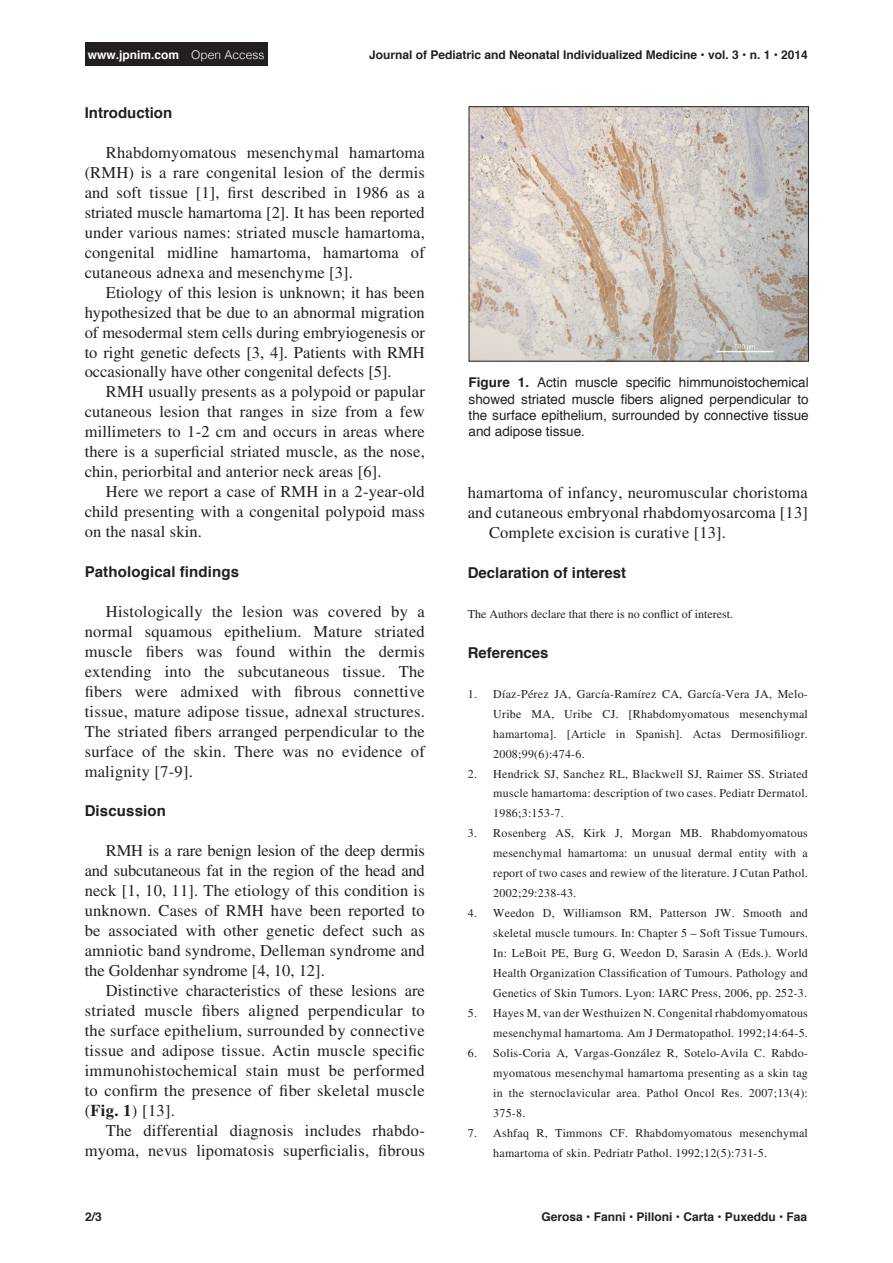
<style>
.page{position:relative;width:893px;height:1263px;background:#fff}
.page>*{position:absolute;margin:0;border:0;box-sizing:border-box;transform-origin:0 0}
.Body1{font:16.5px/20px "Times LT Std";letter-spacing:.01em;color:#231f20;text-align:justify}
.Heading2{font:700 15px "Helvetica";color:#231f20}
.t1{font:13.5px/16.2px "Helvetica";color:#231f20;text-align:justify}
.Biblio1_2{font:12px/20px "Times LT Std";letter-spacing:.02em;color:#231f20;text-align:justify}
.Biblio1_1{font:12px/20px "Times LT Std";letter-spacing:.02em;color:#231f20;text-align:justify}
.Footer_Left{font:700 12px "Helvetica";color:#231f20}
.Body3{font:12px "Times LT Std";color:#231f20}
.Heading2-2{font:700 12px "Helvetica";color:#fff}
.Page_Left{font:700 12px "Helvetica";color:#231f20}
.s1{font-weight:300}
.s2{font-weight:700}
</style>
<div class="page">
<div style="left:85px;top:43px;width:182px;height:23px;background:#231f20"></div>
<img style="left:471px;top:108px;width:336px;height:252px">
<div style="left:469px;top:106px;width:340px;height:256px;border:1px solid #231f20"></div>
<p class="Heading2-2" style="left:88px;top:45px;width:178px">www.jpnim.com <span class="s1">Open Access</span></p>
<p class="Footer_Left" style="left:369px;top:45px;width:440px">Journal of Pediatric and Neonatal Individualized Medicine • vol. 3 • n. 1 • 2014</p>
<p class="Heading2" style="left:85px;top:101px;width:89px">Introduction</p>
<p class="Body1" style="left:85px;top:142px;width:342px;text-indent:21px">Rhabdomyomatous mesenchymal hamartoma (RMH) is a rare congenital lesion of the dermis and soft tissue [1], first described in 1986 as a striated muscle hamartoma [2]. It has been reported under various names: striated muscle hamartoma, congenital midline hamartoma, hamartoma of cutaneous adnexa and mesenchyme [3].</p>
<p class="Body1" style="left:85px;top:282px;width:342px;text-indent:21px">Etiology of this lesion is unknown; it has been hypothesized that be due to an abnormal migration of mesodermal stem cells during embryiogenesis or to right genetic defects [3, 4]. Patients with RMH occasionally have other congenital defects [5].</p>
<p class="Body1" style="left:85px;top:382px;width:342px;text-indent:21px">RMH usually presents as a polypoid or papular cutaneous lesion that ranges in size from a few millimeters to 1-2 cm and occurs in areas where there is a superficial striated muscle, as the nose, chin, periorbital and anterior neck areas [6].</p>
<p class="Body1" style="left:85px;top:482px;width:342px;text-indent:21px">Here we report a case of RMH in a 2-year-old child presenting with a congenital polypoid mass on the nasal skin.</p>
<p class="Heading2" style="left:85px;top:560px;width:156px">Pathological findings</p>
<p class="Body1" style="left:85px;top:601px;width:342px;text-indent:21px">Histologically the lesion was covered by a normal squamous epithelium. Mature striated muscle fibers was found within the dermis extending into the subcutaneous tissue. The fibers were admixed with fibrous connettive tissue, mature adipose tissue, adnexal structures.<br>The striated fibers arranged perpendicular to the surface of the skin. There was no evidence of malignity [7-9].</p>
<p class="Heading2" style="left:85px;top:799px;width:83px">Discussion</p>
<p class="Body1" style="left:85px;top:841px;width:342px;text-indent:21px">RMH is a rare benign lesion of the deep dermis and subcutaneous fat in the region of the head and neck [1, 10, 11]. The etiology of this condition is unknown. Cases of RMH have been reported to be associated with other genetic defect such as amniotic band syndrome, Delleman syndrome and the Goldenhar syndrome [4, 10, 12].</p>
<p class="Body1" style="left:85px;top:980px;width:342px;text-indent:21px">Distinctive characteristics of these lesions are striated muscle fibers aligned perpendicular to the surface epithelium, surrounded by connective tissue and adipose tissue. Actin muscle specific immunohistochemical stain must be performed to confirm the presence of fiber skeletal muscle (<span class="s2">Fig. 1</span>) [13].</p>
<p class="Body1" style="left:85px;top:1120px;width:342px;text-align:right">The differential diagnosis includes rhabdo&shy;myoma, nevus lipomatosis superficialis, fibrous</p>
<p class="Page_Left" style="left:85px;top:1207px;width:18px">2/3</p>
<p class="t1" style="left:469px;top:375px;width:342px"><span class="s2">Figure 1.</span> Actin muscle specific himmunoistochemical showed striated muscle fibers aligned perpendicular to the surface epithelium, surrounded by connective tissue and adipose tissue.</p>
<p class="Body1" style="left:468px;top:483px;width:342px">hamartoma of infancy, neuromuscular choristoma and cutaneous embryonal rhabdomyosarcoma [13]</p>
<p class="Body1" style="left:489px;top:522px;width:239px">Complete excision is curative [13].</p>
<p class="Heading2" style="left:468px;top:561px;width:160px">Declaration of interest</p>
<p class="Body3" style="left:468px;top:607px;width:267px">The Authors declare that there is no conflict of interest.</p>
<p class="Heading2" style="left:468px;top:640px;width:82px">References</p>
<p class="Biblio1_1" style="left:493px;top:684px;width:316px;text-indent:-26px">1. Díaz-Pérez JA, García-Ramírez CA, García-Vera JA, Melo-Uribe MA, Uribe CJ. [Rhabdomyomatous mesenchymal hamartoma]. [Article in Spanish]. Actas Dermosifiliogr.<br>2008;99(6):474-6.</p>
<p class="Biblio1_2" style="left:493px;top:763px;width:316px;text-indent:-26px">2. Hendrick SJ, Sanchez RL, Blackwell SJ, Raimer SS. Striated muscle hamartoma: description of two cases. Pediatr Dermatol.<br>1986;3:153-7.</p>
<p class="Biblio1_2" style="left:493px;top:823px;width:316px;text-indent:-26px">3. Rosenberg AS, Kirk J, Morgan MB. Rhabdomyomatous mesenchymal hamartoma: un unusual dermal entity with a report of two cases and rewiew of the literature. J Cutan Pathol.<br>2002;29:238-43.</p>
<p class="Biblio1_2" style="left:493px;top:903px;width:316px;text-indent:-26px">4. Weedon D, Williamson RM, Patterson JW. Smooth and skeletal muscle tumours. In: Chapter 5 – Soft Tissue Tumours.<br>In: LeBoit PE, Burg G, Weedon D, Sarasin A (Eds.). World Health Organization Classification of Tumours. Pathology and Genetics of Skin Tumors. Lyon: IARC Press, 2006, pp. 252-3.</p>
<p class="Biblio1_2" style="left:468px;top:1003px;width:342px;text-align:right">5. Hayes M, van der Westhuizen N. Congenital rhabdomyomatous mesenchymal hamartoma. Am J Dermatopathol. 1992;14:64-5.</p>
<p class="Biblio1_2" style="left:493px;top:1043px;width:316px;text-indent:-26px">6. Solis-Coria A, Vargas-González R, Sotelo-Avila C. Rabdo&shy;myomatous mesenchymal hamartoma presenting as a skin tag in the sternoclavicular area. Pathol Oncol Res. 2007;13(4):<br>375-8.</p>
<p class="Biblio1_2" style="left:493px;top:1122px;width:316px;text-indent:-26px">7. Ashfaq R, Timmons CF. Rhabdomyomatous mesenchymal hamartoma of skin. Pedriatr Pathol. 1992;12(5):731-5.</p>
<p class="Footer_Left" style="left:541px;top:1207px;width:267px">Gerosa • Fanni • Pilloni • Carta • Puxeddu • Faa</p>
</div>
